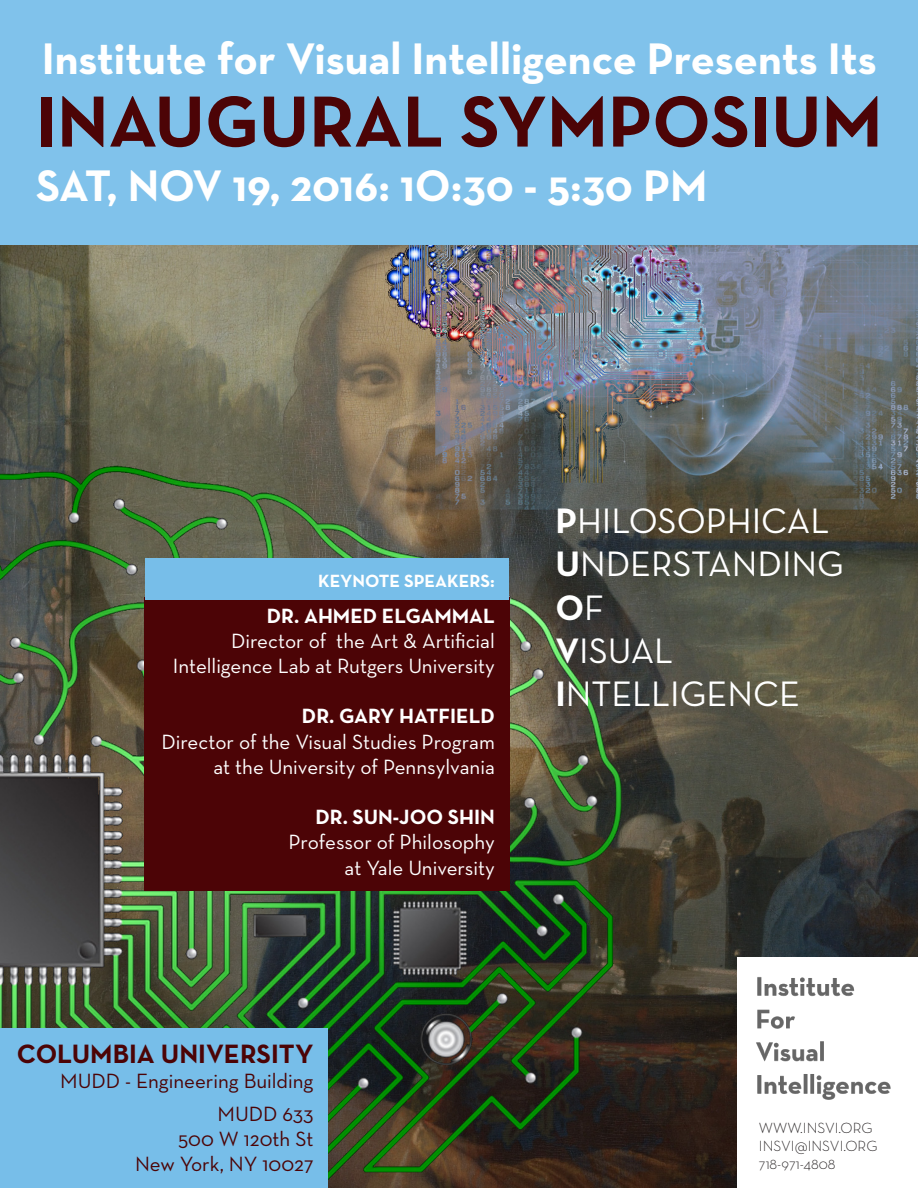
<style>
.page{position:relative;width:918px;height:1188px;background:#fff}
.page>*{position:absolute;margin:0;border:0;box-sizing:border-box;transform-origin:0 0}
.t1{font:700 73.5px "Neutra Text Exp";color:#4c0406}
.t2{font:700 45px "Neutra Text Exp";color:#fff}
.t3{font:36px "Neutra Text Exp";color:#fff}
.t4{font:700 36px "Neutra Text Exp";color:#fff}
.t5{font:700 27px "Neutra Text Exp";color:#4c0406}
.t6{font:21px/25.2px "Neutra Text Exp";color:#fff;text-align:right}
.t7{font:21px "Neutra Text Exp";color:#4c0406}
.t8{font:700 21px "Neutra Text Exp";color:#fff}
.t9{font:700 18px "Neutra Text Exp";color:#fff}
.t10{font:300 15px "Neutra Text Exp";color:#231f20}
.s1{font-weight:700}
.s2{font-weight:400}
</style>
<div class="page">
<img style="left:0;top:244px;width:918px;height:944px">
<div style="left:0;top:0;width:918px;height:244px;background:#80c2eb"></div>
<div style="left:738px;top:957px;width:180px;height:231px;background:#fff"></div>
<img style="left:756px;top:977px;width:135px;height:123px">
<div style="left:0;top:1029px;width:327px;height:159px;background:#77bee9"></div>
<div style="left:145px;top:597px;width:365px;height:294px;background:#4c0406"></div>
<div style="left:145px;top:558px;width:363px;height:42px;background:#77bee9"></div>
<p class="t2" style="left:42px;top:30px;width:837px">Institute for Visual Intelligence Presents Its</p>
<p class="t1" style="left:36px;top:74px;width:848px">INAUGURAL SYMPOSIUM</p>
<p class="t2" style="left:36px;top:156px;width:673px">SAT, NOV 19, 2016: 1O:30 - 5:30 PM</p>
<p class="t9" style="left:318px;top:569px;width:178px">KEYNOTE SPEAKERS:</p>
<p class="t8" style="left:267px;top:602px;width:230px">DR. AHMED ELGAMMAL</p>
<p class="t6" style="left:231px;top:628px;width:265px">Director of the Art &amp; Artificial</p>
<p class="t6" style="left:173px;top:653px;width:324px">Intelligence Lab at Rutgers University</p>
<p class="t8" style="left:302px;top:703px;width:195px">DR. GARY HATFIELD</p>
<p class="t6" style="left:162px;top:729px;width:335px">Director of the Visual Studies Program at the University of Pennsylvania</p>
<p class="t8" style="left:315px;top:804px;width:181px">DR. SUN-JOO SHIN</p>
<p class="t6" style="left:288px;top:829px;width:208px">Professor of Philosophy</p>
<p class="t6" style="left:345px;top:855px;width:152px">at Yale University</p>
<p class="t3" style="left:555px;top:499px;width:276px"><span class="s1">P</span>HILOSOPHICAL</p>
<p class="t3" style="left:555px;top:542px;width:290px"><span class="s1">U</span>NDERSTANDING</p>
<p class="t4" style="left:555px;top:584px;width:50px">O<span class="s2">F</span></p>
<p class="t3" style="left:555px;top:628px;width:119px"><span class="s1">V</span>ISUAL</p>
<p class="t3" style="left:555px;top:671px;width:246px"><span class="s1">I</span>NTELLIGENCE</p>
<p class="t5" style="left:17px;top:1037px;width:298px">COLUMBIA UNIVERSITY</p>
<p class="t7" style="left:60px;top:1068px;width:255px">MUDD - Engineering Building</p>
<p class="t7" style="left:217px;top:1100px;width:98px">MUDD 633</p>
<p class="t7" style="left:178px;top:1126px;width:137px">500 W 120th St</p>
<p class="t7" style="left:135px;top:1151px;width:180px">New York, NY 10027</p>
<p class="t10" style="left:759px;top:1118px;width:115px">WWW.INSVI.ORG</p>
<p class="t10" style="left:759px;top:1136px;width:120px">INSVI@INSVI.ORG</p>
<p class="t10" style="left:759px;top:1154px;width:78px">718-971-4808</p>
</div>
